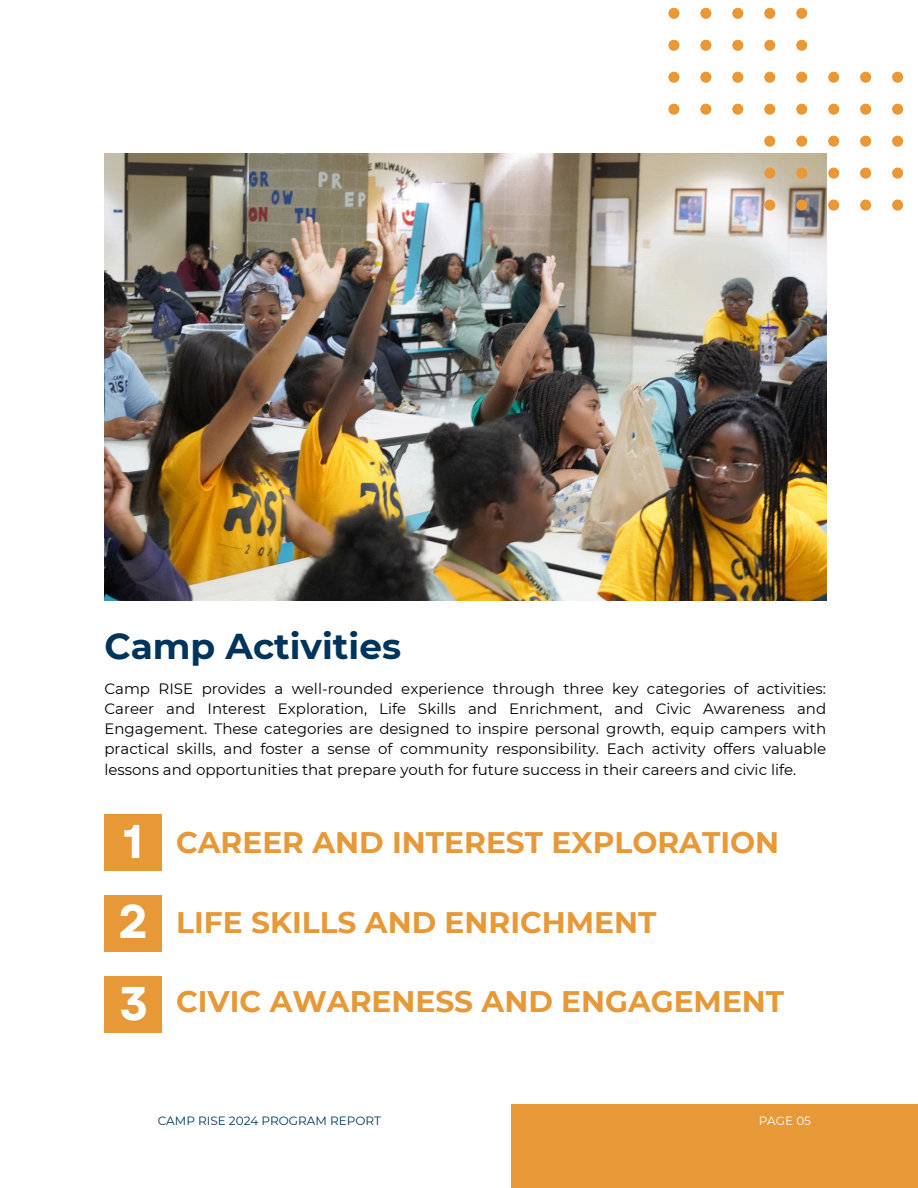
<style>
.page{position:relative;width:918px;height:1188px;background:#fff}
.page>*{position:absolute;margin:0;border:0;box-sizing:border-box;transform-origin:0 0}
.t1{font:700 47.25px "Garet";color:#fff}
.t2{font:700 35.85px "Montserrat";color:#00345b}
.t3{font:700 29.7px "Montserrat";color:#e79837}
.t4{font:15px/20.2px "Montserrat";color:#000;text-align:justify}
.t5{font:12px "Montserrat";color:#00345b}
.t6{font:12px "Montserrat";color:#fff}
</style>
<div class="page">
<div style="left:511px;top:1104px;width:407px;height:84px;background:#e79837"></div>
<img style="left:104px;top:154px;width:722px;height:446px">
<svg style="left:668px;top:8px;width:11px;height:11px"></svg>
<svg style="left:700px;top:8px;width:11px;height:11px"></svg>
<svg style="left:732px;top:8px;width:11px;height:11px"></svg>
<svg style="left:764px;top:8px;width:11px;height:11px"></svg>
<svg style="left:796px;top:8px;width:11px;height:11px"></svg>
<svg style="left:668px;top:40px;width:11px;height:11px"></svg>
<svg style="left:700px;top:40px;width:11px;height:11px"></svg>
<svg style="left:732px;top:40px;width:11px;height:11px"></svg>
<svg style="left:764px;top:40px;width:11px;height:11px"></svg>
<svg style="left:796px;top:40px;width:11px;height:11px"></svg>
<svg style="left:668px;top:72px;width:11px;height:11px"></svg>
<svg style="left:700px;top:72px;width:11px;height:11px"></svg>
<svg style="left:732px;top:72px;width:11px;height:11px"></svg>
<svg style="left:764px;top:72px;width:11px;height:11px"></svg>
<svg style="left:796px;top:72px;width:11px;height:11px"></svg>
<svg style="left:828px;top:72px;width:11px;height:11px"></svg>
<svg style="left:860px;top:72px;width:11px;height:11px"></svg>
<svg style="left:892px;top:72px;width:11px;height:11px"></svg>
<svg style="left:668px;top:104px;width:11px;height:11px"></svg>
<svg style="left:700px;top:104px;width:11px;height:11px"></svg>
<svg style="left:732px;top:104px;width:11px;height:11px"></svg>
<svg style="left:764px;top:104px;width:11px;height:11px"></svg>
<svg style="left:796px;top:104px;width:11px;height:11px"></svg>
<svg style="left:828px;top:104px;width:11px;height:11px"></svg>
<svg style="left:860px;top:104px;width:11px;height:11px"></svg>
<svg style="left:892px;top:104px;width:11px;height:11px"></svg>
<svg style="left:764px;top:136px;width:11px;height:11px"></svg>
<svg style="left:796px;top:136px;width:11px;height:11px"></svg>
<svg style="left:828px;top:136px;width:11px;height:11px"></svg>
<svg style="left:860px;top:136px;width:11px;height:11px"></svg>
<svg style="left:892px;top:136px;width:11px;height:11px"></svg>
<svg style="left:764px;top:168px;width:11px;height:11px"></svg>
<svg style="left:796px;top:168px;width:11px;height:11px"></svg>
<svg style="left:828px;top:168px;width:11px;height:11px"></svg>
<svg style="left:860px;top:168px;width:11px;height:11px"></svg>
<svg style="left:892px;top:168px;width:11px;height:11px"></svg>
<svg style="left:764px;top:200px;width:11px;height:11px"></svg>
<svg style="left:796px;top:200px;width:11px;height:11px"></svg>
<svg style="left:828px;top:200px;width:11px;height:11px"></svg>
<svg style="left:860px;top:200px;width:11px;height:11px"></svg>
<svg style="left:892px;top:200px;width:11px;height:11px"></svg>
<div style="left:104px;top:815px;width:58px;height:56px;background:#e79837"></div>
<div style="left:104px;top:895px;width:58px;height:56px;background:#e79837"></div>
<div style="left:104px;top:976px;width:58px;height:57px;background:#e79837"></div>
<h1 class="t2" style="left:104px;top:624px;width:298px">Camp Activities</h1>
<p class="t4" style="left:104px;top:678px;width:723px">Camp RISE provides a well-rounded experience through three key categories of activities:<br>Career and Interest Exploration, Life Skills and Enrichment, and Civic Awareness and Engagement. These categories are designed to inspire personal growth, equip campers with practical skills, and foster a sense of community responsibility. Each activity offers valuable lessons and opportunities that prepare youth for future success in their careers and civic life.</p>
<p class="t1" style="left:123px;top:808px;width:22px">1</p>
<p class="t1" style="left:118px;top:888px;width:32px">2</p>
<p class="t1" style="left:119px;top:969px;width:31px">3</p>
<p class="t3" style="left:176px;top:824px;width:605px">CAREER AND INTEREST EXPLORATION</p>
<h2 class="t3" style="left:176px;top:904px;width:482px">LIFE SKILLS AND ENRICHMENT</h2>
<h2 class="t3" style="left:176px;top:983px;width:610px">CIVIC AWARENESS AND ENGAGEMENT</h2>
<h2 class="t5" style="left:158px;top:1113px;width:225px">CAMP RISE 2024 PROGRAM REPORT</h2>
<p class="t6" style="left:759px;top:1113px;width:54px">PAGE 05</p>
</div>
